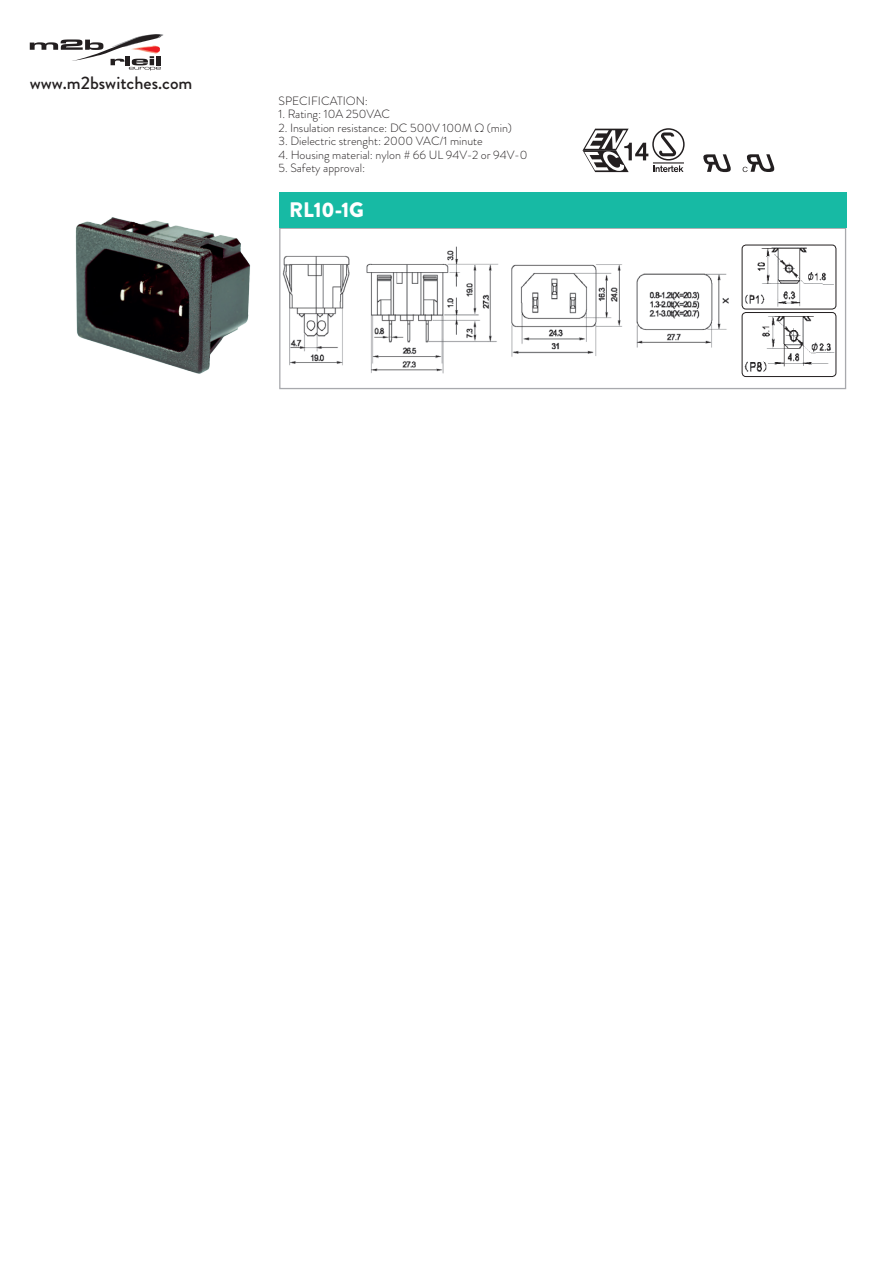
<style>
.page{position:relative;width:893px;height:1263px;background:#fff}
.page>*{position:absolute;margin:0;border:0;box-sizing:border-box;transform-origin:0 0}
.t1{font:900 21px "Brandon Grotesque";color:#fff}
.t2{font:500 18px "Brandon Grotesque";color:#231f20}
.t3{font:300 12px "Brandon Grotesque";color:#231f20}
</style>
<div class="page">
<svg style="left:30px;top:34px;width:131px;height:37px"></svg>
<img style="left:282px;top:246px;width:447px;height:128px">
<div style="left:279px;top:228px;width:567px;height:161px;border:1px solid #a8a9ad"></div>
<div style="left:279px;top:192px;width:567px;height:36px;background:#17baa4"></div>
<hr style="left:653px;top:162px;width:31px;height:2px;background:#231f20">
<div style="left:652px;top:128px;width:33px;height:33px;border:2px solid #231f20;border-radius:50%"></div>
<svg style="left:583px;top:129px;width:100px;height:43px"></svg>
<svg style="left:703px;top:154px;width:28px;height:18px"></svg>
<svg style="left:743px;top:154px;width:32px;height:18px"></svg>
<img style="left:75px;top:217px;width:176px;height:157px">
<img style="left:744px;top:312px;width:92px;height:60px">
<div style="left:742px;top:312px;width:94px;height:65px;border:1px solid #231f20;border-radius:4px"></div>
<img style="left:742px;top:247px;width:92px;height:62px">
<div style="left:742px;top:245px;width:94px;height:64px;border:1px solid #231f20;border-radius:4px"></div>
<h2 class="t2" style="left:30px;top:70px;width:164px">www.m2bswitches.com</h2>
<p class="t3" style="left:279px;top:92px;width:91px">SPECIFICATION:</p>
<p class="t3" style="left:279px;top:106px;width:113px">1. Rating: 10A 250VAC</p>
<p class="t3" style="left:279px;top:119px;width:235px">2. Insulation resistance: DC 500V 100M Ω (min)</p>
<p class="t3" style="left:279px;top:133px;width:206px">3. Dielectric strenght: 2000 VAC/1 minute</p>
<p class="t3" style="left:279px;top:146px;width:250px">4. Housing material: nylon # 66 UL 94V-2 or 94V-0</p>
<p class="t3" style="left:279px;top:160px;width:88px">5. Safety approval:</p>
<h1 class="t1" style="left:289px;top:195px;width:77px">RL10-1G</h1>
</div>
